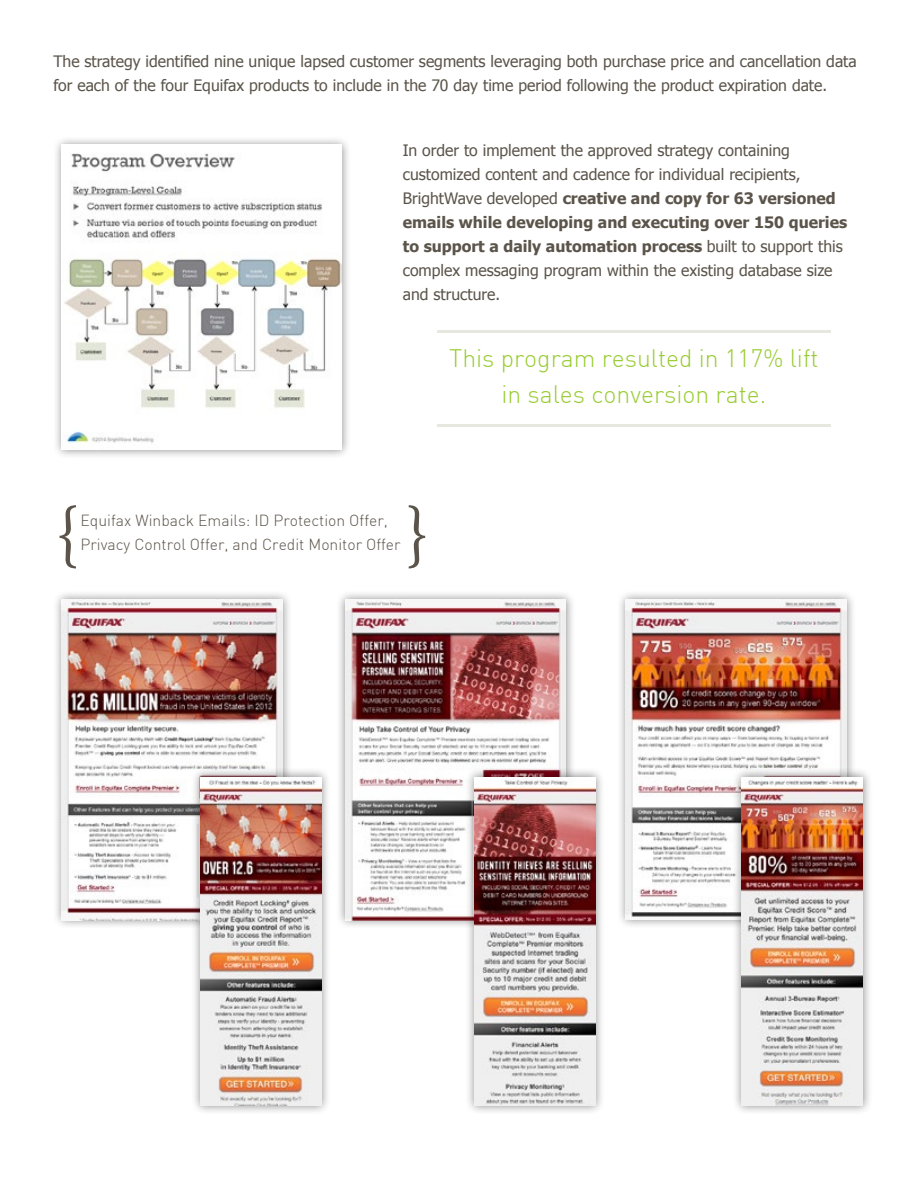
<style>
.page{position:relative;width:918px;height:1188px;background:#fff}
.page>*{position:absolute;margin:0;border:0;box-sizing:border-box;transform-origin:0 0}
.t1{font:72px "Minion Pro";color:#5b544a}
.t2{font:300 24.75px/36px "DIN";color:#9c3;text-align:center}
.t3{font:15.75px/24px "Tahoma";color:#5b544a}
.t4{font:300 15.75px "DIN";color:#5b544a}
.s1{font-weight:700}
</style>
<div class="page">
<div style="left:53px;top:136px;width:298px;height:323px;background:#000;opacity:.45"></div>
<img style="left:62px;top:144px;width:279px;height:305px">
<div style="left:53px;top:590px;width:239px;height:340px;background:#000;opacity:.45"></div>
<img style="left:62px;top:599px;width:221px;height:321px">
<div style="left:190px;top:767px;width:141px;height:348px;background:#000;opacity:.45"></div>
<img style="left:200px;top:777px;width:122px;height:329px">
<div style="left:336px;top:590px;width:240px;height:340px;background:#000;opacity:.45"></div>
<img style="left:345px;top:599px;width:221px;height:321px">
<div style="left:465px;top:767px;width:140px;height:348px;background:#000;opacity:.45"></div>
<img style="left:475px;top:777px;width:121px;height:329px">
<div style="left:617px;top:590px;width:239px;height:339px;background:#000;opacity:.45"></div>
<img style="left:626px;top:599px;width:221px;height:320px">
<div style="left:732px;top:767px;width:140px;height:348px;background:#000;opacity:.45"></div>
<img style="left:742px;top:777px;width:121px;height:329px">
<hr style="left:437px;top:331px;width:393px;height:2px;background:#e6e7df">
<hr style="left:437px;top:425px;width:393px;height:2px;background:#e6e7df">
<p class="t3" style="left:53px;top:49px;width:805px">The strategy identified nine unique lapsed customer segments leveraging both purchase price and cancellation data for each of the four Equifax products to include in the 70 day time period following the product expiration date.</p>
<p class="t3" style="left:403px;top:138px;width:446px">In order to implement the approved strategy containing customized content and cadence for individual recipients, BrightWave developed <span class="s1">creative and copy for 63 versioned emails while developing and executing over 150 queries to support a daily automation process</span> built to support this complex messaging program within the existing database size and structure.</p>
<h2 class="t2" style="left:449px;top:340px;width:371px">This program resulted in 117% lift in sales conversion rate.</h2>
<h1 class="t1" style="left:55px;top:485px;width:26px">{</h1>
<p class="t4" style="left:81px;top:511px;width:309px">Equifax Winback Emails: ID Protection Offer,</p>
<p class="t4" style="left:81px;top:535px;width:322px">Privacy Control Offer, and Credit Monitor Offer</p>
<h1 class="t1" style="left:405px;top:485px;width:26px">}</h1>
</div>
